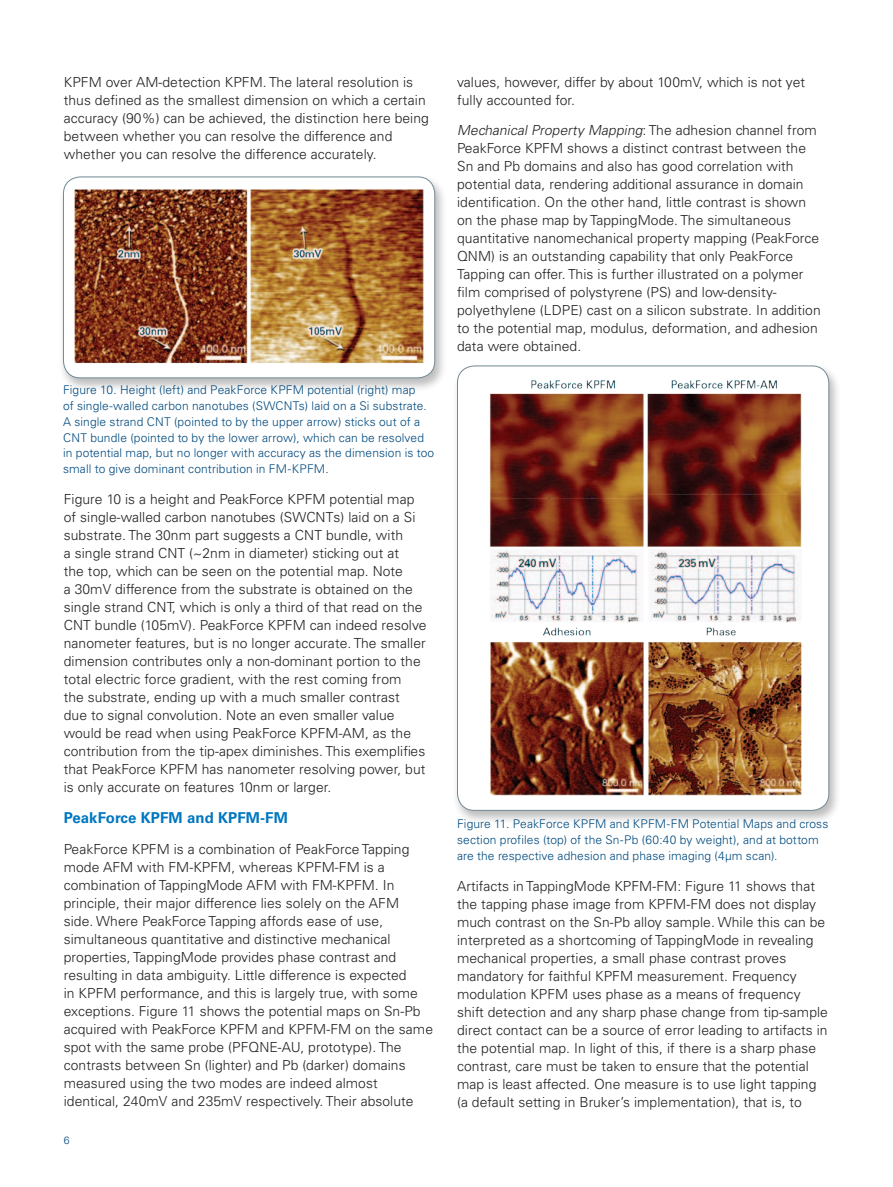
<style>
.page{position:relative;width:893px;height:1187px;background:#fff}
.page>*{position:absolute;margin:0;border:0;box-sizing:border-box;transform-origin:0 0}
.t1{font:700 15px "Univers LT Std";letter-spacing:.005em;color:#0077c0}
.t2{font:300 13.8px/18px "Univers LT Std";letter-spacing:.005em;color:#231f20}
.t3{font:300 12px/15.8px "Univers LT Std";letter-spacing:.01em;color:#004a7f}
.t4{font:300 10.5px "Univers LT Std";color:#004a7f}
.s1{font-style:italic}
</style>
<div class="page">
<div style="left:58px;top:174px;width:389px;height:219px;background:#231f20;opacity:.3"></div>
<div style="left:63px;top:177px;width:372px;height:201px;background:#fff;border-radius:17px"></div>
<img style="left:68px;top:179px;width:361px;height:196px">
<div style="left:63px;top:176px;width:372px;height:202px;border:1px solid #738a95;border-radius:17px"></div>
<div style="left:452px;top:363px;width:389px;height:462px;background:#231f20;opacity:.3"></div>
<img style="left:457px;top:366px;width:372px;height:444px">
<p class="t2" style="left:64px;top:73px;width:367px">KPFM over AM-detection KPFM. The lateral resolution is thus defined as the smallest dimension on which a certain accuracy (90%) can be achieved, the distinction here being between whether you can resolve the difference and whether you can resolve the difference accurately.</p>
<p class="t3" style="left:63px;top:382px;width:373px">Figure 10. Height (left) and PeakForce KPFM potential (right) map<br>of single-walled carbon nanotubes (SWCNTs) laid on a Si substrate.<br>A single strand CNT (pointed to by the upper arrow) sticks out of a CNT bundle (pointed to by the lower arrow), which can be resolved in potential map, but no longer with accuracy as the dimension is too small to give dominant contribution in FM-KPFM.</p>
<p class="t2" style="left:64px;top:490px;width:364px">Figure 10 is a height and PeakForce KPFM potential map of single-walled carbon nanotubes (SWCNTs) laid on a Si substrate. The 30nm part suggests a CNT bundle, with<br>a single strand CNT (~2nm in diameter) sticking out at<br>the top, which can be seen on the potential map. Note<br>a 30mV difference from the substrate is obtained on the single strand CNT, which is only a third of that read on the CNT bundle (105mV). PeakForce KPFM can indeed resolve nanometer features, but is no longer accurate. The smaller dimension contributes only a non-dominant portion to the total electric force gradient, with the rest coming from<br>the substrate, ending up with a much smaller contrast due to signal convolution. Note an even smaller value would be read when using PeakForce KPFM-AM, as the contribution from the tip-apex diminishes. This exemplifies that PeakForce KPFM has nanometer resolving power, but is only accurate on features 10nm or larger.</p>
<p class="t1" style="left:64px;top:808px;width:226px">PeakForce KPFM and KPFM-FM</p>
<p class="t2" style="left:64px;top:839px;width:371px">PeakForce KPFM is a combination of PeakForce Tapping mode AFM with FM-KPFM, whereas KPFM-FM is a combination of TappingMode AFM with FM-KPFM. In principle, their major difference lies solely on the AFM<br>side. Where PeakForce Tapping affords ease of use, simultaneous quantitative and distinctive mechanical properties, TappingMode provides phase contrast and resulting in data ambiguity. Little difference is expected<br>in KPFM performance, and this is largely true, with some exceptions. Figure 11 shows the potential maps on Sn-Pb acquired with PeakForce KPFM and KPFM-FM on the same spot with the same probe (PFQNE-AU, prototype). The contrasts between Sn (lighter) and Pb (darker) domains measured using the two modes are indeed almost identical, 240mV and 235mV respectively. Their absolute</p>
<p class="t4" style="left:64px;top:1133px;width:7px">6</p>
<p class="t2" style="left:457px;top:73px;width:349px">values, however, differ by about 100mV, which is not yet fully accounted for.</p>
<p class="t2" style="left:457px;top:121px;width:365px"><span class="s1">Mechanical Property Mapping</span>: Th e a d h e s i o n ch a n n e l f ro m PeakForce KPFM shows a distinct contrast between the Sn and Pb domains and also has good correlation with potential data, rendering additional assurance in domain identification. On the other hand, little contrast is shown on the phase map by TappingMode. The simultaneous quantitative nanomechanical property mapping (PeakForce QNM) is an outstanding capability that only PeakForce Tapping can offer. This is further illustrated on a polymer film comprised of polystyrene (PS) and low-density&shy;polyethylene (LDPE) cast on a silicon substrate. In addition to the potential map, modulus, deformation, and adhesion data were obtained.</p>
<p class="t3" style="left:457px;top:816px;width:373px">Figure 11. PeakForce KPFM and KPFM-FM Potential Maps and cross section profiles (top) of the Sn-Pb (60:40 by weight), and at bottom are the respective adhesion and phase imaging (4µm scan).</p>
<p class="t2" style="left:457px;top:876px;width:372px">Artifacts in TappingMode KPFM-FM: Figure 11 shows that the tapping phase image from KPFM-FM does not display much contrast on the Sn-Pb alloy sample. While this can be interpreted as a shortcoming of TappingMode in revealing mechanical properties, a small phase contrast proves mandatory for faithful KPFM measurement. Frequency modulation KPFM uses phase as a means of frequency shift detection and any sharp phase change from tip-sample direct contact can be a source of error leading to artifacts in the potential map. In light of this, if there is a sharp phase contrast, care must be taken to ensure that the potential map is least affected. One measure is to use light tapping (a default setting in Bruker’s implementation), that is, to</p>
</div>
